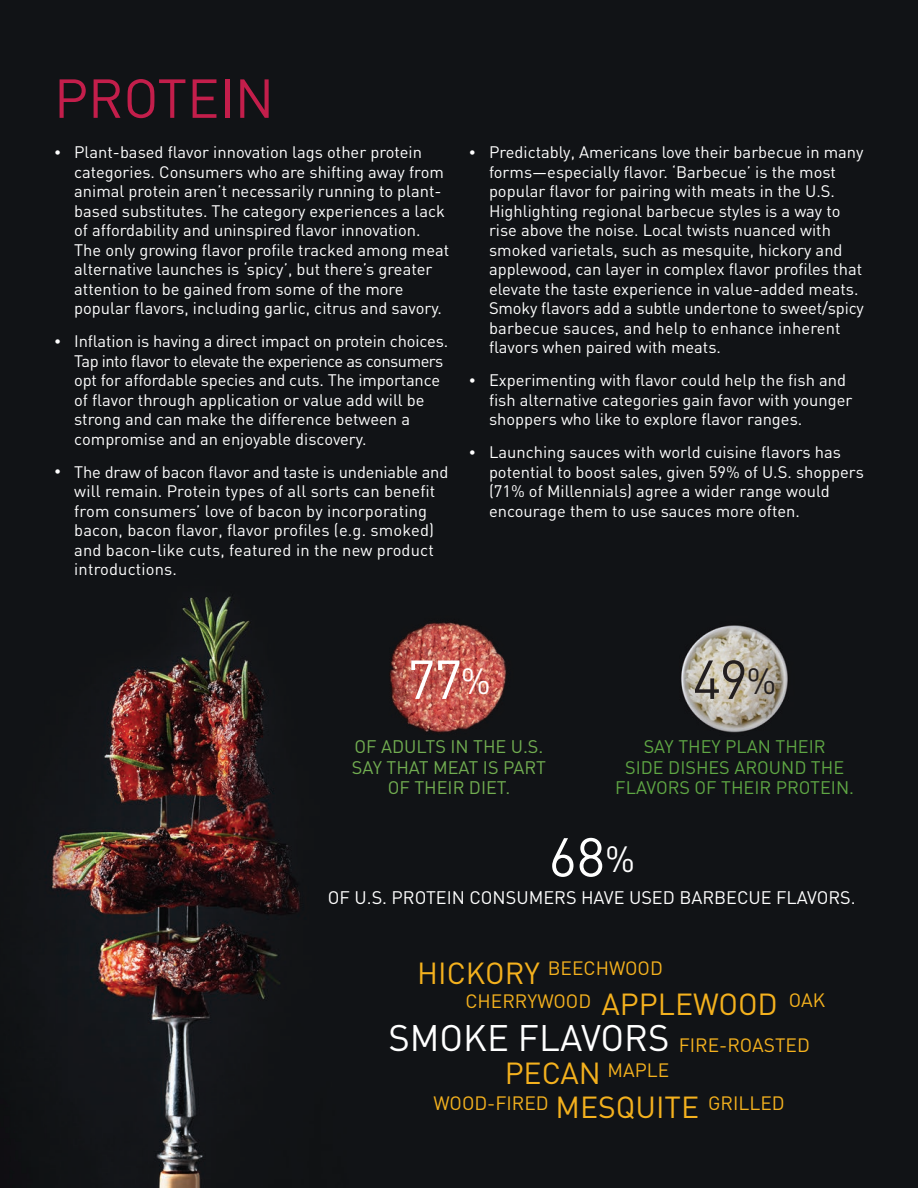
<style>
.page{position:relative;width:918px;height:1188px;background:#111316}
.page>*{position:absolute;margin:0;border:0;box-sizing:border-box;transform-origin:0 0}
.t1{font:54px "DIN";color:#c31e4b}
.t2{font:54px "DIN";color:#fff}
.t3{font:54px "DIN";color:#231f20}
.t4{font:36.45px "DIN";color:#fff}
.t5{font:30.15px "DIN";color:#f4b11e}
.t6{font:19.2px/32.7px "DIN";color:#f4b11e}
.t7{font:18px/20.4px "DIN";color:#5fa744;text-align:center}
.t8{font:18px "DIN";color:#fff}
.t9{font:18px/20.4px "DIN";color:#72ae51;text-align:center}
.t10{font:16.5px/19.5px "DIN";color:#fff}
.s1{font-size:13.5px}
.s2{font-size:36px}
.s3{font-size:30.15px}
</style>
<div class="page">
<img style="left:376px;top:615px;width:138px;height:127px">
<img style="left:657px;top:604px;width:157px;height:146px">
<h1 class="t1" style="left:54px;top:74px;width:222px">PROTEIN</h1>
<p class="t10" style="left:74px;top:144px;width:377px;text-indent:-20px"><span class="s1">•</span> Plant-based flavor innovation lags other protein categories. Consumers who are shifting away from animal protein aren’t necessarily running to plant&shy;based substitutes. The category experiences a lack of affordability and uninspired flavor innovation.<br>The only growing flavor profile tracked among meat alternative launches is ‘spicy’, but there’s greater attention to be gained from some of the more popular flavors, including garlic, citrus and savory.</p>
<p class="t10" style="left:74px;top:333px;width:376px;text-indent:-20px"><span class="s1">•</span> Inflation is having a direct impact on protein choices.<br>Tap into flavor to elevate the experience as consumers opt for affordable species and cuts. The importance of flavor through application or value add will be strong and can make the difference between a compromise and an enjoyable discovery.</p>
<p class="t10" style="left:74px;top:463px;width:376px;text-indent:-20px"><span class="s1">•</span> The draw of bacon flavor and taste is undeniable and will remain. Protein types of all sorts can benefit from consumers’ love of bacon by incorporating bacon, bacon flavor, flavor profiles (e.g. smoked) and bacon-like cuts, featured in the new product introductions.</p>
<p class="t10" style="left:489px;top:144px;width:376px;text-indent:-20px"><span class="s1">•</span> Predictably, Americans love their barbecue in many forms—especially flavor. ‘Barbecue’ is the most popular flavor for pairing with meats in the U.S.<br>Highlighting regional barbecue styles is a way to rise above the noise. Local twists nuanced with smoked varietals, such as mesquite, hickory and applewood, can layer in complex flavor profiles that elevate the taste experience in value-added meats.<br>Smoky flavors add a subtle undertone to sweet/spicy barbecue sauces, and help to enhance inherent flavors when paired with meats.</p>
<p class="t10" style="left:489px;top:372px;width:365px;text-indent:-20px"><span class="s1">•</span> Experimenting with flavor could help the fish and fish alternative categories gain favor with younger shoppers who like to explore flavor ranges.</p>
<p class="t10" style="left:489px;top:444px;width:376px;text-indent:-20px"><span class="s1">•</span> Launching sauces with world cuisine flavors has potential to boost sales, given 59% of U.S. shoppers (71% of Millennials) agree a wider range would encourage them to use sauces more often.</p>
<h1 class="t2" style="left:407px;top:655px;width:85px">77<span class="s2">%</span></h1>
<p class="t9" style="left:352px;top:738px;width:196px">OF ADULTS IN THE U.S.<br>SAY THAT MEAT IS PART<br>OF THEIR DIET.</p>
<h1 class="t3" style="left:693px;top:655px;width:85px">49<span class="s2">%</span></h1>
<p class="t7" style="left:615px;top:738px;width:240px">SAY THEY PLAN THEIR<br>SIDE DISHES AROUND THE<br>FLAVORS OF THEIR PROTEIN.</p>
<h1 class="t2" style="left:549px;top:833px;width:88px">68<span class="s2">%</span></h1>
<p class="t8" style="left:328px;top:889px;width:529px">OF U.S. PROTEIN CONSUMERS HAVE USED BARBECUE FLAVORS.</p>
<p class="t6" style="left:465px;top:953px;width:361px;text-indent:-48px"><span class="s3">HICKORY</span> BEECHWOOD<br>CHERRYWOOD <span class="s3">APPLEWOOD</span> OAK</p>
<h2 class="t4" style="left:388px;top:1022px;width:283px">SMOKE FLAVORS</h2>
<p class="t6" style="left:679px;top:1030px;width:133px">FIRE-ROASTED</p>
<h3 class="t5" style="left:505px;top:1060px;width:98px">PECAN</h3>
<p class="t6" style="left:607px;top:1055px;width:63px">MAPLE</p>
<h3 class="t5" style="left:556px;top:1094px;width:145px">MESQUITE</h3>
<p class="t6" style="left:433px;top:1089px;width:117px">WOOD-FIRED</p>
<p class="t6" style="left:708px;top:1089px;width:78px">GRILLED</p>
</div>
